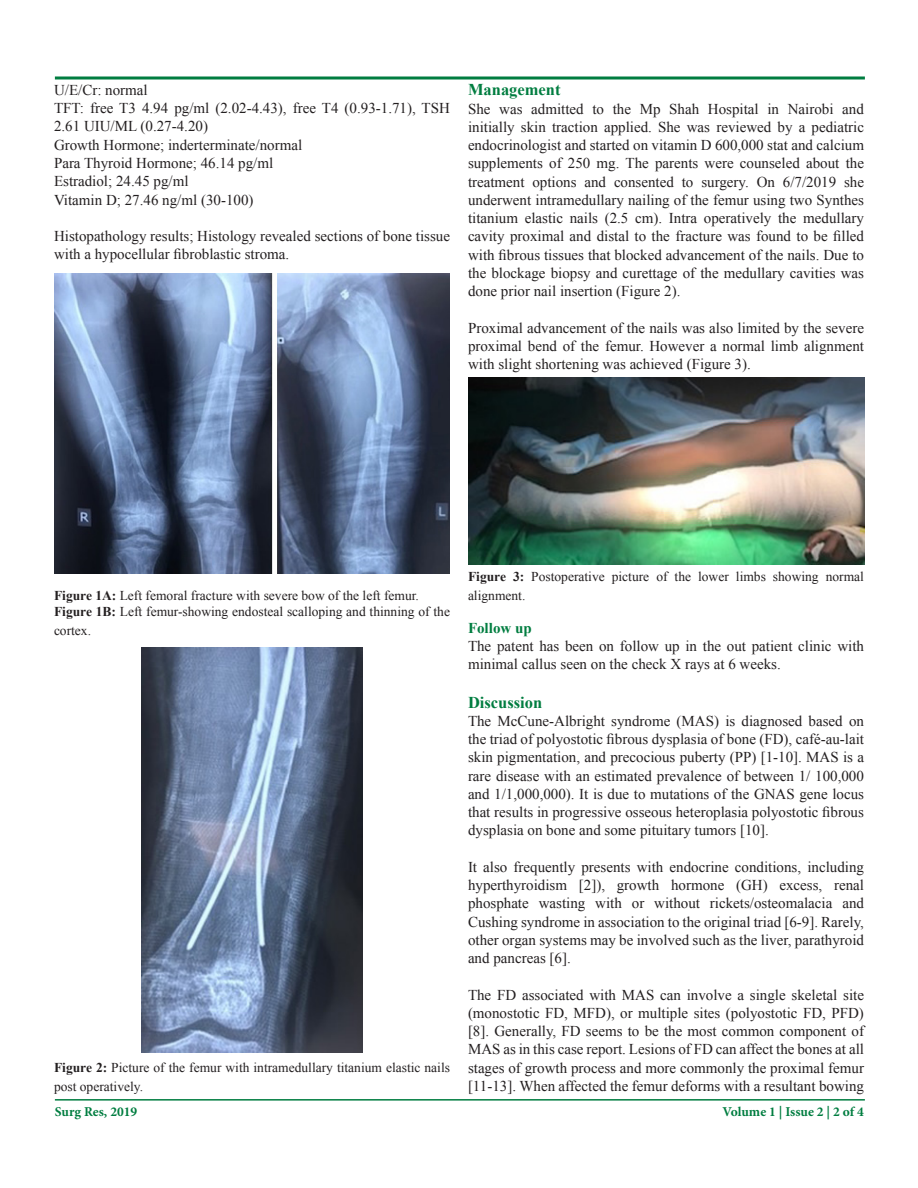
<style>
.page{position:relative;width:918px;height:1188px;background:#fff}
.page>*{position:absolute;margin:0;border:0;box-sizing:border-box;transform-origin:0 0}
.t1{font:700 16.5px "Times New Roman";color:#007d40}
.t2{font:15px/18.3px "Times New Roman";color:#231f20;text-align:justify}
.t3{font:700 15px "Times New Roman";color:#007d40}
.t4{font:13.5px/18.3px "Times New Roman";color:#231f20}
.t5{font:700 13.5px "Minion Pro";color:#007d40}
.s1{font-weight:700}
</style>
<div class="page">
<hr style="left:55px;top:1099px;width:810px;height:2px;background:#007d40">
<svg style="left:54px;top:76px;width:811px;height:4px"></svg>
<img style="left:54px;top:274px;width:396px;height:299px">
<img style="left:141px;top:648px;width:222px;height:404px">
<img style="left:468px;top:378px;width:396px;height:187px">
<p class="t2" style="left:54px;top:80px;width:95px">U/E/Cr: normal</p>
<p class="t2" style="left:54px;top:98px;width:397px">TFT: free T3 4.94 pg/ml (2.02-4.43), free T4 (0.93-1.71), TSH<br>2.61 UIU/ML (0.27-4.20)</p>
<p class="t2" style="left:54px;top:135px;width:250px">Growth Hormone; inderterminate/normal</p>
<p class="t2" style="left:54px;top:153px;width:221px">Para Thyroid Hormone; 46.14 pg/ml</p>
<p class="t2" style="left:54px;top:172px;width:136px">Estradiol; 24.45 pg/ml</p>
<p class="t2" style="left:54px;top:190px;width:201px">Vitamin D; 27.46 ng/ml (30-100)</p>
<p class="t2" style="left:54px;top:227px;width:398px">Histopathology results; Histology revealed sections of bone tissue with a hypocellular fibroblastic stroma.</p>
<p class="t1" style="left:468px;top:78px;width:94px">Management</p>
<p class="t2" style="left:468px;top:99px;width:398px">She was admitted to the Mp Shah Hospital in Nairobi and initially skin traction applied. She was reviewed by a pediatric endocrinologist and started on vitamin D 600,000 stat and calcium supplements of 250 mg. The parents were counseled about the treatment options and consented to surgery. On 6/7/2019 she underwent intramedullary nailing of the femur using two Synthes titanium elastic nails (2.5 cm). Intra operatively the medullary cavity proximal and distal to the fracture was found to be filled with fibrous tissues that blocked advancement of the nails. Due to the blockage biopsy and curettage of the medullary cavities was done prior nail insertion (Figure 2).</p>
<p class="t2" style="left:468px;top:318px;width:398px">Proximal advancement of the nails was also limited by the severe proximal bend of the femur. However a normal limb alignment with slight shortening was achieved (Figure 3).</p>
<p class="t4" style="left:54px;top:586px;width:366px"><span class="s1">Figure 1A:</span> Left femoral fracture with severe bow of the left femur.</p>
<p class="t4" style="left:54px;top:602px;width:398px"><span class="s1">Figure 1B:</span> Left femur-showing endosteal scalloping and thinning of the cortex.</p>
<p class="t4" style="left:54px;top:1058px;width:398px"><span class="s1">Figure 2:</span> Picture of the femur with intramedullary titanium elastic nails post operatively.</p>
<p class="t4" style="left:468px;top:567px;width:398px"><span class="s1">Figure 3:</span> Postoperative picture of the lower limbs showing normal alignment.</p>
<p class="t3" style="left:468px;top:617px;width:65px">Follow up</p>
<p class="t2" style="left:468px;top:636px;width:398px">The patent has been on follow up in the out patient clinic with minimal callus seen on the check X rays at 6 weeks.</p>
<p class="t1" style="left:468px;top:690px;width:76px">Discussion</p>
<p class="t2" style="left:468px;top:711px;width:398px">The McCune-Albright syndrome (MAS) is diagnosed based on the triad of polyostotic fibrous dysplasia of bone (FD), café-au-lait skin pigmentation, and precocious puberty (PP) [1-10]. MAS is a rare disease with an estimated prevalence of between 1/ 100,000 and 1/1,000,000). It is due to mutations of the GNAS gene locus that results in progressive osseous heteroplasia polyostotic fibrous dysplasia on bone and some pituitary tumors [10].</p>
<p class="t2" style="left:468px;top:857px;width:398px">It also frequently presents with endocrine conditions, including hyperthyroidism [2]), growth hormone (GH) excess, renal phosphate wasting with or without rickets/osteomalacia and Cushing syndrome in association to the original triad [6-9]. Rarely, other organ systems may be involved such as the liver, parathyroid and pancreas [6].</p>
<p class="t2" style="left:468px;top:985px;width:398px">The FD associated with MAS can involve a single skeletal site (monostotic FD, MFD), or multiple sites (polyostotic FD, PFD) [8]. Generally, FD seems to be the most common component of MAS as in this case report. Lesions of FD can affect the bones at all stages of growth process and more commonly the proximal femur [11-13]. When affected the femur deforms with a resultant bowing</p>
<p class="t5" style="left:55px;top:1102px;width:84px">Surg Res, 2019</p>
<p class="t5" style="left:722px;top:1102px;width:143px">Volume 1 | Issue 2 | 2 of 4</p>
</div>
